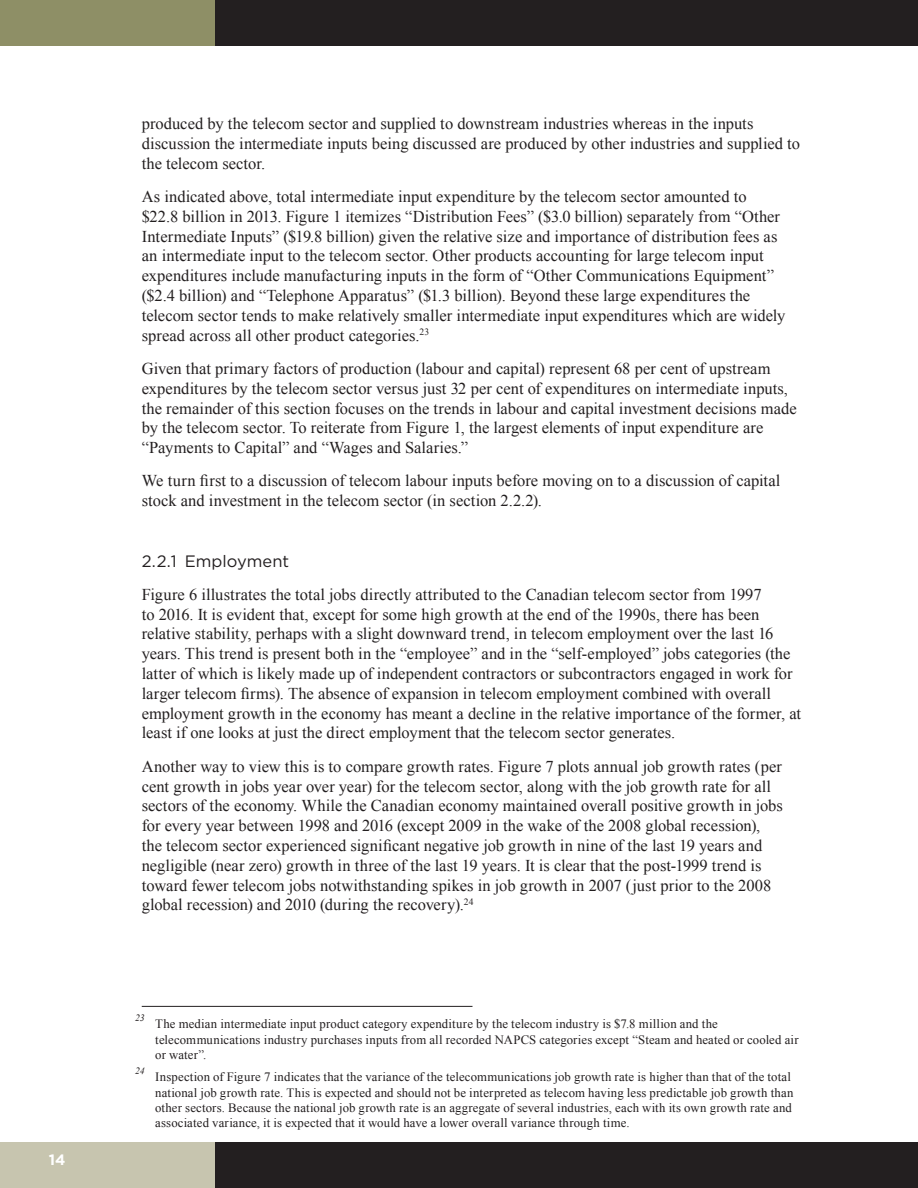
<style>
.page{position:relative;width:918px;height:1188px;background:#fff}
.page>*{position:absolute;margin:0;border:0;box-sizing:border-box;transform-origin:0 0}
.Body{font:16.5px/19.8px "Times New Roman";color:#231f20}
.Heading_3{font:16.5px "Gotham";color:#231f20}
.t1{font:700 15px "Gotham";color:#fff}
.Footnote{font:12.75px/15.3px "Times New Roman";letter-spacing:.01em;color:#231f20}
.Footnote-2{font:italic 9.75px "Times New Roman";color:#231f20}
</style>
<div class="page">
<div style="left:0;top:1143px;width:215px;height:45px;background:#c7c5af"></div>
<div style="left:0;top:0;width:215px;height:45px;background:#8e8f66"></div>
<div style="left:215px;top:1143px;width:703px;height:45px;background:#231f20"></div>
<div style="left:215px;top:0;width:703px;height:45px;background:#231f20"></div>
<hr style="left:142px;top:1006px;width:330px;height:1px;background:#231f20">
<p class="t1" style="left:49px;top:1150px;width:18px">14</p>
<p class="Body" style="left:142px;top:113px;width:660px">produced by the telecom sector and supplied to downstream industries whereas in the inputs discussion the intermediate inputs being discussed are produced by other industries and supplied to the telecom sector.</p>
<p class="Body" style="left:142px;top:186px;width:645px">As indicated above, total intermediate input expenditure by the telecom sector amounted to $22.8 billion in 2013. Figure 1 itemizes “Distribution Fees” ($3.0 billion) separately from “Other Intermediate Inputs” ($19.8 billion) given the relative size and importance of distribution fees as an intermediate input to the telecom sector. Other products accounting for large telecom input expenditures include manufacturing inputs in the form of “Other Communications Equipment” ($2.4 billion) and “Telephone Apparatus” ($1.3 billion). Beyond these large expenditures the telecom sector tends to make relatively smaller intermediate input expenditures which are widely spread across all other product categories.<sup>23</sup></p>
<p class="Body" style="left:142px;top:358px;width:657px">Given that primary factors of production (labour and capital) represent 68 per cent of upstream expenditures by the telecom sector versus just 32 per cent of expenditures on intermediate inputs, the remainder of this section focuses on the trends in labour and capital investment decisions made by the telecom sector. To reiterate from Figure 1, the largest elements of input expenditure are “Payments to Capital” and “Wages and Salaries.”</p>
<p class="Body" style="left:142px;top:471px;width:640px">We turn first to a discussion of telecom labour inputs before moving on to a discussion of capital stock and investment in the telecom sector (in section 2.2.2).</p>
<p class="Heading_3" style="left:142px;top:550px;width:149px">2.2.1 Employment</p>
<p class="Body" style="left:142px;top:584px;width:661px">Figure 6 illustrates the total jobs directly attributed to the Canadian telecom sector from 1997<br>to 2016. It is evident that, except for some high growth at the end of the 1990s, there has been relative stability, perhaps with a slight downward trend, in telecom employment over the last 16 years. This trend is present both in the “employee” and in the “self-employed” jobs categories (the latter of which is likely made up of independent contractors or subcontractors engaged in work for larger telecom firms). The absence of expansion in telecom employment combined with overall employment growth in the economy has meant a decline in the relative importance of the former, at least if one looks at just the direct employment that the telecom sector generates.</p>
<p class="Body" style="left:142px;top:756px;width:643px">Another way to view this is to compare growth rates. Figure 7 plots annual job growth rates (per cent growth in jobs year over year) for the telecom sector, along with the job growth rate for all sectors of the economy. While the Canadian economy maintained overall positive growth in jobs for every year between 1998 and 2016 (except 2009 in the wake of the 2008 global recession), the telecom sector experienced significant negative job growth in nine of the last 19 years and negligible (near zero) growth in three of the last 19 years. It is clear that the post-1999 trend is toward fewer telecom jobs notwithstanding spikes in job growth in 2007 (just prior to the 2008 global recession) and 2010 (during the recovery).<sup>24</sup></p>
<p class="Footnote-2" style="left:135px;top:1011px;width:11px">23</p>
<p class="Footnote-2" style="left:135px;top:1064px;width:11px">24</p>
<p class="Footnote" style="left:155px;top:1016px;width:645px">The median intermediate input product category expenditure by the telecom industry is $7.8 million and the telecommunications industry purchases inputs from all recorded NAPCS categories except “Steam and heated or cooled air or water”.</p>
<p class="Footnote" style="left:155px;top:1069px;width:640px">Inspection of Figure 7 indicates that the variance of the telecommunications job growth rate is higher than that of the total national job growth rate. This is expected and should not be interpreted as telecom having less predictable job growth than other sectors. Because the national job growth rate is an aggregate of several industries, each with its own growth rate and associated variance, it is expected that it would have a lower overall variance through time.</p>
</div>
